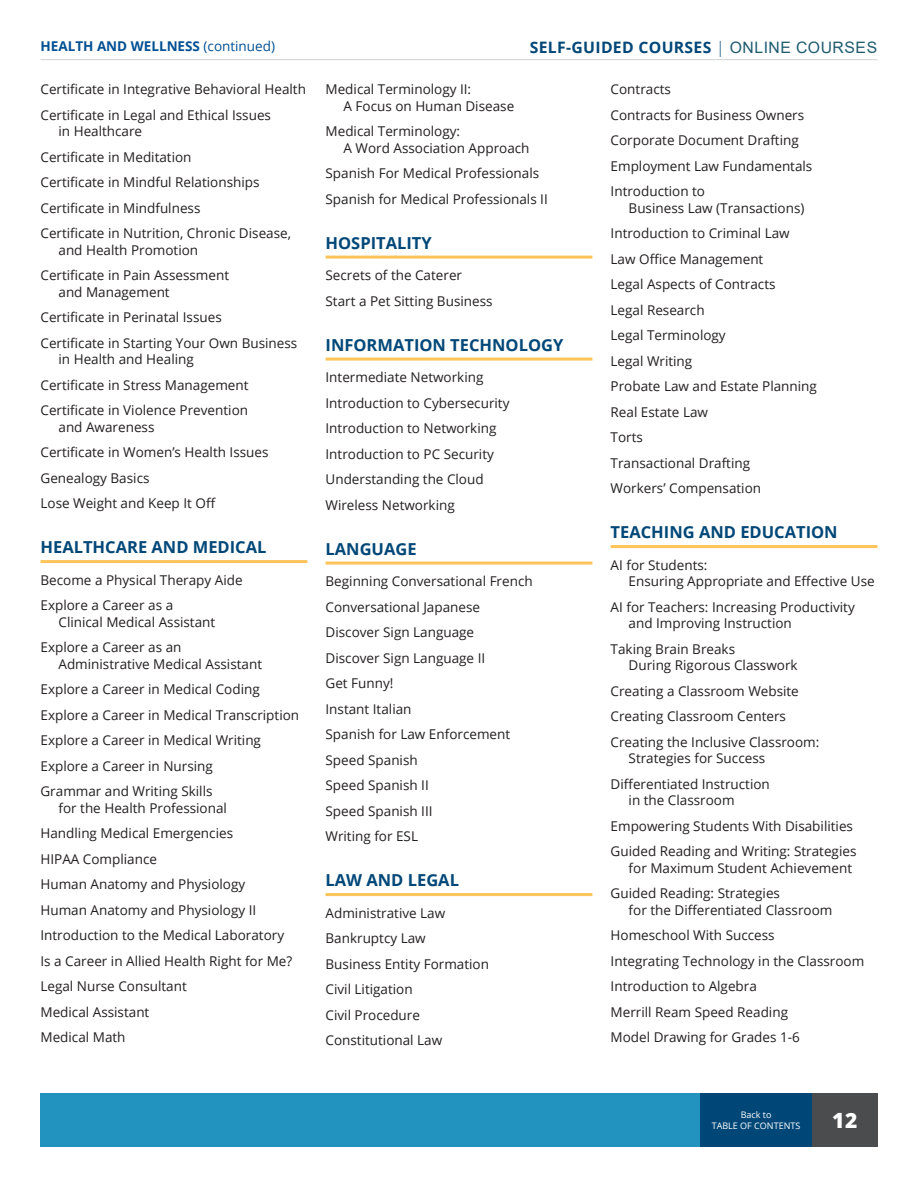
<style>
.page{position:relative;width:918px;height:1188px;background:#fff}
.page>*{position:absolute;margin:0;border:0;box-sizing:border-box;transform-origin:0 0}
.t1{font:800 21px "Open Sans";color:#fff}
.t2{font:700 16.5px "Open Sans";color:#004778}
.t3{font:700 15.75px "Open Sans";letter-spacing:.02em;color:#004778}
.t4{font:13.5px/25.5px "Open Sans";color:#231f20}
.t5{font:700 13.5px "Open Sans";color:#004f92}
.t6{font:9px/10.8px "Open Sans";color:#fff;text-align:center}
.s1{font-weight:400}
.s2{font-weight:300}
.s3{font-family:"Arial";font-weight:400;color:#205c70}
</style>
<div class="page">
<div style="left:40px;top:1094px;width:838px;height:54px;background:#2292be"></div>
<div style="left:812px;top:1094px;width:66px;height:54px;background:#4b4c4d"></div>
<hr style="left:40px;top:59px;width:838px;height:1px;background:#d1d2d4">
<div style="left:701px;top:1094px;width:111px;height:54px;background:#004778"></div>
<hr style="left:40px;top:560px;width:267px;height:3px;background:#fec459">
<hr style="left:326px;top:256px;width:266px;height:3px;background:#fec459">
<hr style="left:326px;top:358px;width:266px;height:3px;background:#fec459">
<hr style="left:326px;top:562px;width:266px;height:3px;background:#fec459">
<hr style="left:326px;top:893px;width:266px;height:3px;background:#fec459">
<hr style="left:611px;top:545px;width:266px;height:3px;background:#fec459">
<p class="t5" style="left:41px;top:36px;width:236px">HEALTH AND WELLNESS <span class="s1">(continued)</span></p>
<p class="t4" style="left:40px;top:76px;width:267px">Certificate in Integrative Behavioral Health<br>Certificate in Legal and Ethical Issues</p>
<p class="t4" style="left:40px;top:118px;width:252px;text-indent:18px">in Healthcare<br>Certificate in Meditation<br>Certificate in Mindful Relationships<br>Certificate in Mindfulness<br>Certificate in Nutrition, Chronic Disease,</p>
<p class="t4" style="left:40px;top:237px;width:190px;text-indent:18px">and Health Promotion<br>Certificate in Pain Assessment</p>
<p class="t4" style="left:40px;top:279px;width:258px;text-indent:18px">and Management<br>Certificate in Perinatal Issues<br>Certificate in Starting Your Own Business</p>
<p class="t4" style="left:40px;top:346px;width:210px;text-indent:18px">in Health and Healing<br>Certificate in Stress Management<br>Certificate in Violence Prevention</p>
<p class="t4" style="left:41px;top:414px;width:230px;text-indent:18px">and Awareness<br>Certificate in Women’s Health Issues<br>Genealogy Basics<br>Lose Weight and Keep It Off</p>
<p class="t2" style="left:40px;top:536px;width:228px">HEALTHCARE AND MEDICAL</p>
<p class="t4" style="left:40px;top:567px;width:204px">Become a Physical Therapy Aide<br>Explore a Career as a</p>
<p class="t4" style="left:40px;top:609px;width:176px;text-indent:18px">Clinical Medical Assistant<br>Explore a Career as an</p>
<p class="t4" style="left:40px;top:651px;width:260px;text-indent:18px">Administrative Medical Assistant Explore a Career in Medical Coding Explore a Career in Medical Transcription Explore a Career in Medical Writing Explore a Career in Nursing<br>Grammar and Writing Skills</p>
<p class="t4" style="left:41px;top:795px;width:253px;text-indent:18px">for the Health Professional<br>Handling Medical Emergencies<br>HIPAA Compliance<br>Human Anatomy and Physiology<br>Human Anatomy and Physiology II<br>Introduction to the Medical Laboratory<br>Is a Career in Allied Health Right for Me?<br>Legal Nurse Consultant<br>Medical Assistant<br>Medical Math</p>
<p class="t3" style="left:530px;top:36px;width:349px">SELF-GUIDED COURSES <span class="s2">|</span> <span class="s3">ONLINE COURSES</span></p>
<p class="t4" style="left:344px;top:81px;width:172px;line-height:16.5px;text-indent:-18px">Medical Terminology II:<br>A Focus on Human Disease</p>
<p class="t4" style="left:344px;top:123px;width:188px;line-height:16.5px;text-indent:-18px">Medical Terminology:<br>A Word Association Approach</p>
<p class="t4" style="left:326px;top:160px;width:224px">Spanish For Medical Professionals<br>Spanish for Medical Professionals II</p>
<p class="t2" style="left:326px;top:231px;width:108px">HOSPITALITY</p>
<p class="t4" style="left:326px;top:262px;width:169px">Secrets of the Caterer<br>Start a Pet Sitting Business</p>
<p class="t2" style="left:326px;top:333px;width:239px">INFORMATION TECHNOLOGY</p>
<p class="t4" style="left:326px;top:364px;width:185px">Intermediate Networking<br>Introduction to Cybersecurity<br>Introduction to Networking<br>Introduction to PC Security<br>Understanding the Cloud<br>Wireless Networking</p>
<p class="t2" style="left:326px;top:537px;width:93px">LANGUAGE</p>
<p class="t4" style="left:326px;top:568px;width:209px">Beginning Conversational French<br>Conversational Japanese<br>Discover Sign Language<br>Discover Sign Language II<br>Get Funny!<br>Instant Italian<br>Spanish for Law Enforcement<br>Speed Spanish<br>Speed Spanish II<br>Speed Spanish III<br>Writing for ESL</p>
<p class="t2" style="left:326px;top:869px;width:135px">LAW AND LEGAL</p>
<p class="t4" style="left:326px;top:900px;width:165px">Administrative Law<br>Bankruptcy Law<br>Business Entity Formation<br>Civil Litigation<br>Civil Procedure<br>Constitutional Law</p>
<p class="t4" style="left:611px;top:76px;width:203px">Contracts<br>Contracts for Business Owners<br>Corporate Document Drafting<br>Employment Law Fundamentals<br>Introduction to</p>
<p class="t4" style="left:611px;top:195px;width:208px;text-indent:18px">Business Law (Transactions)<br>Introduction to Criminal Law<br>Law Office Management<br>Legal Aspects of Contracts<br>Legal Research<br>Legal Terminology<br>Legal Writing<br>Probate Law and Estate Planning<br>Real Estate Law<br>Torts<br>Transactional Drafting<br>Workers’ Compensation</p>
<p class="t2" style="left:611px;top:521px;width:229px">TEACHING AND EDUCATION</p>
<p class="t4" style="left:629px;top:556px;width:248px;line-height:16.5px;text-indent:-18px">AI for Students:<br>Ensuring Appropriate and Effective Use</p>
<p class="t4" style="left:629px;top:598px;width:228px;line-height:16.5px;text-indent:-18px">AI for Teachers: Increasing Productivity and Improving Instruction</p>
<p class="t4" style="left:629px;top:640px;width:171px;line-height:16.5px;text-indent:-18px">Taking Brain Breaks<br>During Rigorous Classwork</p>
<p class="t4" style="left:611px;top:678px;width:210px">Creating a Classroom Website<br>Creating Classroom Centers<br>Creating the Inclusive Classroom:</p>
<p class="t4" style="left:611px;top:745px;width:161px;text-indent:18px">Strategies for Success<br>Differentiated Instruction</p>
<p class="t4" style="left:611px;top:787px;width:247px;text-indent:18px">in the Classroom<br>Empowering Students With Disabilities<br>Guided Reading and Writing: Strategies</p>
<p class="t4" style="left:611px;top:855px;width:243px;text-indent:18px">for Maximum Student Achievement<br>Guided Reading: Strategies</p>
<p class="t4" style="left:611px;top:897px;width:255px;text-indent:18px">for the Differentiated Classroom<br>Homeschool With Success<br>Integrating Technology in the Classroom<br>Introduction to Algebra<br>Merrill Ream Speed Reading<br>Model Drawing for Grades 1-6</p>
<p class="t6" style="left:712px;top:1109px;width:90px">Back to<br>TABLE OF CONTENTS</p>
<h1 class="t1" style="left:832px;top:1104px;width:27px">12</h1>
</div>
